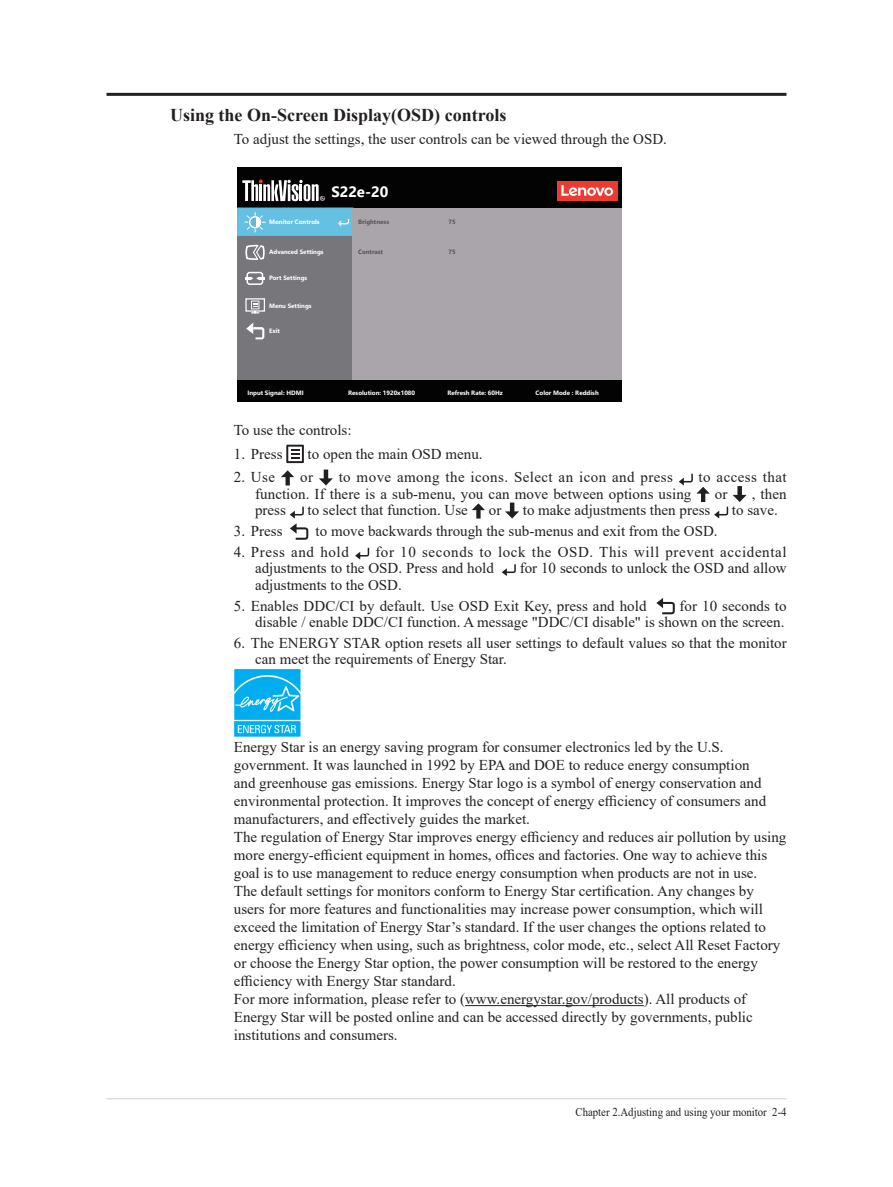
<style>
.page{position:relative;width:893px;height:1187px;background:#fff}
.page>*{position:absolute;margin:0;border:0;box-sizing:border-box;transform-origin:0 0}
.Heading_3{font:700 18px "Times New Roman";color:#231f20}
.正文{font:15px/18px "Times New Roman";color:#231f20}
.正文-2{font:15px/16.5px "Times New Roman";letter-spacing:.04em;color:#231f20}
.正文-3{font:15px "Times New Roman";letter-spacing:.03em;color:#231f20}
.t1{font:700 15px "Segoe UI";color:#fff}
.t2{font:14.7px "Myriad Pro";color:#fff}
.t3{font:12px "Times New Roman";color:#231f20;scale:.9 1}
.t4{font:700 6.3px "Segoe UI";color:#fff}
.t5{font:700 6.3px "Segoe UI";color:#565758}
</style>
<div class="page">
<hr style="left:107px;top:93px;width:679px;height:3px;background:#231f20">
<hr style="left:465px;top:1005px;width:179px;height:1px;background:#231f20">
<div style="left:238px;top:167px;width:384px;height:41px;background:#030303"></div>
<div style="left:238px;top:379px;width:384px;height:23px;background:#030303"></div>
<div style="left:238px;top:208px;width:384px;height:171px;background:#76767b"></div>
<div style="left:238px;top:208px;width:115px;height:27px;background:#65c1e4"></div>
<div style="left:237px;top:208px;width:116px;height:28px;border:1px solid #5cbede"></div>
<svg style="left:245px;top:212px;width:20px;height:20px"></svg>
<div style="left:353px;top:208px;width:269px;height:171px;background:#a9a5aa"></div>
<svg style="left:246px;top:322px;width:18px;height:17px"></svg>
<svg style="left:245px;top:298px;width:20px;height:16px"></svg>
<svg style="left:246px;top:244px;width:18px;height:16px"></svg>
<div style="left:557px;top:181px;width:60px;height:20px;background:#ee3b32"></div>
<svg style="left:561px;top:185px;width:52px;height:11px"></svg>
<svg style="left:242px;top:179px;width:82px;height:22px"></svg>
<svg style="left:338px;top:219px;width:12px;height:8px"></svg>
<div style="left:246px;top:272px;width:17px;height:13px;border:1px solid #fff;border-radius:2px"></div>
<svg style="left:245px;top:276px;width:20px;height:4px"></svg>
<svg style="left:286px;top:444px;width:18px;height:19px"></svg>
<svg style="left:281px;top:470px;width:13px;height:15px"></svg>
<svg style="left:319px;top:469px;width:14px;height:16px"></svg>
<svg style="left:472px;top:503px;width:13px;height:15px"></svg>
<svg style="left:505px;top:502px;width:14px;height:16px"></svg>
<svg style="left:679px;top:473px;width:68px;height:45px"></svg>
<svg style="left:290px;top:506px;width:18px;height:33px"></svg>
<svg style="left:355px;top:547px;width:14px;height:12px"></svg>
<svg style="left:502px;top:564px;width:14px;height:12px"></svg>
<svg style="left:656px;top:598px;width:19px;height:16px"></svg>
<img style="left:234px;top:669px;width:66px;height:67px">
<hr style="left:106px;top:1098px;width:681px;height:1px;background:#d1d2d4">
<p class="Heading_3" style="left:170px;top:102px;width:338px">Using the On-Screen Display(OSD) controls</p>
<p class="正文" style="left:234px;top:129px;width:435px">To adjust the settings, the user controls can be viewed through the OSD.</p>
<p class="t1" style="left:331px;top:178px;width:59px">S22e-20</p>
<p class="t5" style="left:358px;top:216px;width:32px">Brightness</p>
<p class="t5" style="left:449px;top:216px;width:9px">75</p>
<p class="t5" style="left:358px;top:246px;width:26px">Contrast</p>
<p class="t5" style="left:449px;top:246px;width:9px">75</p>
<p class="t2" style="left:319px;top:192px;width:8px">®</p>
<p class="t4" style="left:269px;top:216px;width:52px">Monitor Controls</p>
<p class="t4" style="left:269px;top:246px;width:56px">Advanced Settings</p>
<p class="t4" style="left:269px;top:272px;width:40px">Port Settings</p>
<p class="t4" style="left:269px;top:300px;width:44px">Menu Settings</p>
<p class="t4" style="left:269px;top:324px;width:12px">Exit</p>
<p class="t4" style="left:247px;top:386px;width:58px">Input Signal: HDMI</p>
<p class="t4" style="left:348px;top:386px;width:68px">Resolution: 1920x1080</p>
<p class="t4" style="left:447px;top:386px;width:57px">Refresh Rate: 60Hz</p>
<p class="t4" style="left:536px;top:386px;width:65px">Color Mode : Reddish</p>
<p class="正文" style="left:234px;top:420px;width:119px">To use the controls:</p>
<p class="正文" style="left:234px;top:444px;width:50px">1. Press</p>
<p class="正文" style="left:308px;top:444px;width:176px">to open the main OSD menu.</p>
<p class="正文" style="left:234px;top:467px;width:43px">2. Use</p>
<p class="正文" style="left:300px;top:467px;width:14px">or</p>
<p class="正文-3" style="left:339px;top:466px;width:336px">to move among the icons. Select an icon and press</p>
<p class="正文-3" style="left:699px;top:466px;width:90px">to access that</p>
<p class="正文" style="left:255px;top:484px;width:438px">function. If there is a sub-menu, you can move between options using</p>
<p class="正文" style="left:715px;top:484px;width:14px">or</p>
<p class="正文" style="left:752px;top:484px;width:36px">, then</p>
<p class="正文" style="left:255px;top:500px;width:32px">press</p>
<p class="正文" style="left:308px;top:500px;width:162px">to select that function. Use</p>
<p class="正文" style="left:489px;top:500px;width:14px">or</p>
<p class="正文" style="left:523px;top:500px;width:189px">to make adjustments then press</p>
<p class="正文" style="left:732px;top:500px;width:47px">to save.</p>
<p class="正文" style="left:234px;top:521px;width:50px">3. Press</p>
<p class="正文" style="left:316px;top:521px;width:404px">to move backwards through the sub-menus and exit from the OSD.</p>
<p class="正文-2" style="left:234px;top:543px;width:116px">4. Press and hold</p>
<p class="正文-2" style="left:255px;top:543px;width:533px;text-indent:120px">for 10 seconds to lock the OSD. This will prevent accidental adjustments to the OSD. Press and hold</p>
<p class="正文" style="left:520px;top:558px;width:268px">for 10 seconds to unlock the OSD and allow</p>
<p class="正文" style="left:255px;top:575px;width:148px">adjustments to the OSD.</p>
<p class="正文" style="left:234px;top:596px;width:414px">5. Enables DDC/CI by default. Use OSD Exit Key, press and hold</p>
<p class="正文" style="left:255px;top:597px;width:533px;line-height:16px;text-align:right">for 10 seconds to<br>disable / enable DDC/CI function. A message "DDC/CI disable" is shown on the screen.</p>
<p class="正文" style="left:255px;top:634px;width:533px;line-height:16.5px;text-indent:-21px">6. The ENERGY STAR option resets all user settings to default values so that the monitor can meet the requirements of Energy Star.</p>
<p class="正文" style="left:234px;top:737px;width:534px">Energy Star is an energy saving program for consumer electronics led by the U.S. government. It was launched in 1992 by EPA and DOE to reduce energy consumption and greenhouse gas emissions. Energy Star logo is a symbol of energy conservation and environmental protection. It improves the concept of energy efficiency of consumers and manufacturers, and effectively guides the market.</p>
<p class="正文" style="left:234px;top:827px;width:554px">The regulation of Energy Star improves energy efficiency and reduces air pollution by using more energy-efficient equipment in homes, offices and factories. One way to achieve this goal is to use management to reduce energy consumption when products are not in use.<br>The default settings for monitors conform to Energy Star certification. Any changes by users for more features and functionalities may increase power consumption, which will exceed the limitation of Energy Star’s standard. If the user changes the options related to energy efficiency when using, such as brightness, color mode, etc., select All Reset Factory or choose the Energy Star option, the power consumption will be restored to the energy efficiency with Energy Star standard.</p>
<p class="正文" style="left:234px;top:989px;width:520px">For more information, please refer to (www.energystar.gov/products). All products of<br>Energy Star will be posted online and can be accessed directly by governments, public institutions and consumers.</p>
<p class="t3" style="left:575px;top:1103px;width:236px">Chapter 2.Adjusting and using your monitor 2-4</p>
</div>
